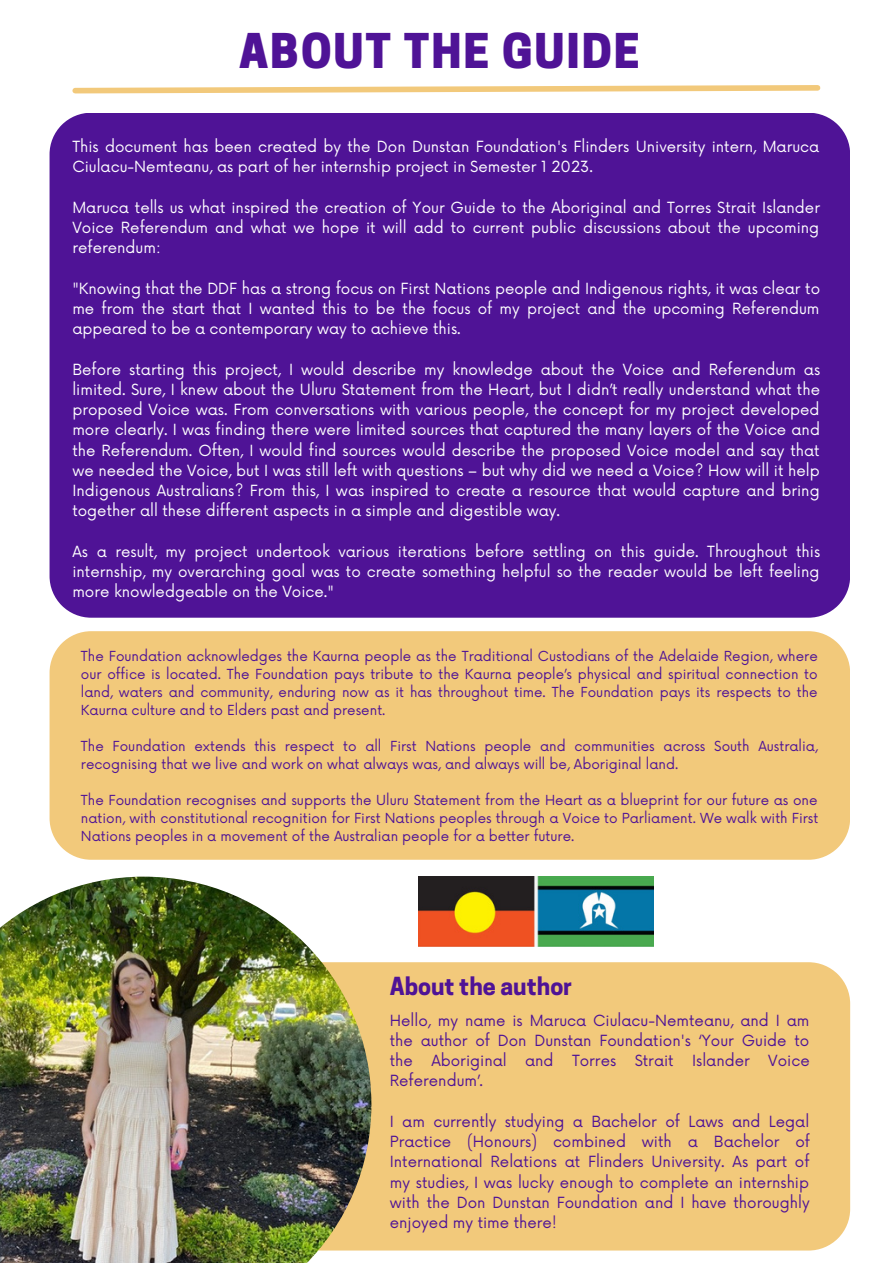
<style>
.page{position:relative;width:893px;height:1264px;background:#fff}
.page>*{position:absolute;margin:0;border:0;box-sizing:border-box;transform-origin:0 0}
.t1{font:800 45px "Cooper Hewitt";letter-spacing:.04em;color:#4f1396}
.t2{font:700 23.25px "Cooper Hewitt";color:#4f1396}
.t3{font:15px/20.2px "Now";color:#fff;text-align:justify}
.t4{font:15px/20.2px "Now";color:#4f1396;text-align:justify}
.t5{font:13.5px/18px "Now";color:#4f1396;text-align:justify}
</style>
<div class="page">
<div style="left:50px;top:113px;width:800px;height:504px;background:#4f1396"></div>
<svg style="left:72px;top:85px;width:749px;height:9px"></svg>
<div style="left:371px;top:962px;width:479px;height:288px;background:#f2c97b"></div>
<img style="left:0;top:876px;width:371px;height:386px">
<img style="left:418px;top:876px;width:235px;height:70px">
<div style="left:50px;top:631px;width:800px;height:228px;background:#f2c97b"></div>
<p class="t1" style="left:239px;top:35px;width:402px">ABOUT THE GUIDE</p>
<p class="t3" style="left:72px;top:137px;width:748px">This document has been created by the Don Dunstan Foundation's Flinders University intern, Maruca<br>Ciulacu-Nemteanu, as part of her internship project in Semester 1 2023.</p>
<p class="t3" style="left:72px;top:198px;width:749px">Maruca tells us what inspired the creation of Your Guide to the Aboriginal and Torres Strait Islander Voice Referendum and what we hope it will add to current public discussions about the upcoming referendum:</p>
<p class="t3" style="left:72px;top:279px;width:749px">"Knowing that the DDF has a strong focus on First Nations people and Indigenous rights, it was clear to me from the start that I wanted this to be the focus of my project and the upcoming Referendum appeared to be a contemporary way to achieve this.</p>
<p class="t3" style="left:72px;top:360px;width:749px">Before starting this project, I would describe my knowledge about the Voice and Referendum as limited. Sure, I knew about the Uluru Statement from the Heart, but I didn’t really understand what the proposed Voice was. From conversations with various people, the concept for my project developed more clearly. I was finding there were limited sources that captured the many layers of the Voice and the Referendum. Often, I would find sources would describe the proposed Voice model and say that we needed the Voice, but I was still left with questions – but why did we need a Voice? How will it help Indigenous Australians? From this, I was inspired to create a resource that would capture and bring together all these different aspects in a simple and digestible way.</p>
<p class="t3" style="left:72px;top:542px;width:749px">As a result, my project undertook various iterations before settling on this guide. Throughout this internship, my overarching goal was to create something helpful so the reader would be left feeling more knowledgeable on the Voice."</p>
<p class="t5" style="left:81px;top:647px;width:738px">The Foundation acknowledges the Kaurna people as the Traditional Custodians of the Adelaide Region, where our office is located. The Foundation pays tribute to the Kaurna people’s physical and spiritual connection to land, waters and community, enduring now as it has throughout time. The Foundation pays its respects to the Kaurna culture and to Elders past and present.</p>
<p class="t5" style="left:81px;top:737px;width:738px">The Foundation extends this respect to all First Nations people and communities across South Australia, recognising that we live and work on what always was, and always will be, Aboriginal land.</p>
<p class="t5" style="left:81px;top:791px;width:739px">The Foundation recognises and supports the Uluru Statement from the Heart as a blueprint for our future as one nation, with constitutional recognition for First Nations peoples through a Voice to Parliament. We walk with First Nations peoples in a movement of the Australian people for a better future.</p>
<p class="t2" style="left:390px;top:977px;width:184px">About the author</p>
<p class="t4" style="left:390px;top:1010px;width:421px">Hello, my name is Maruca Ciulacu-Nemteanu, and I am the author of Don Dunstan Foundation's ‘Your Guide to the Aboriginal and Torres Strait Islander Voice Referendum’.</p>
<p class="t4" style="left:390px;top:1112px;width:422px">I am currently studying a Bachelor of Laws and Legal Practice (Honours) combined with a Bachelor of International Relations at Flinders University. As part of my studies, I was lucky enough to complete an internship with the Don Dunstan Foundation and I have thoroughly enjoyed my time there!</p>
</div>
